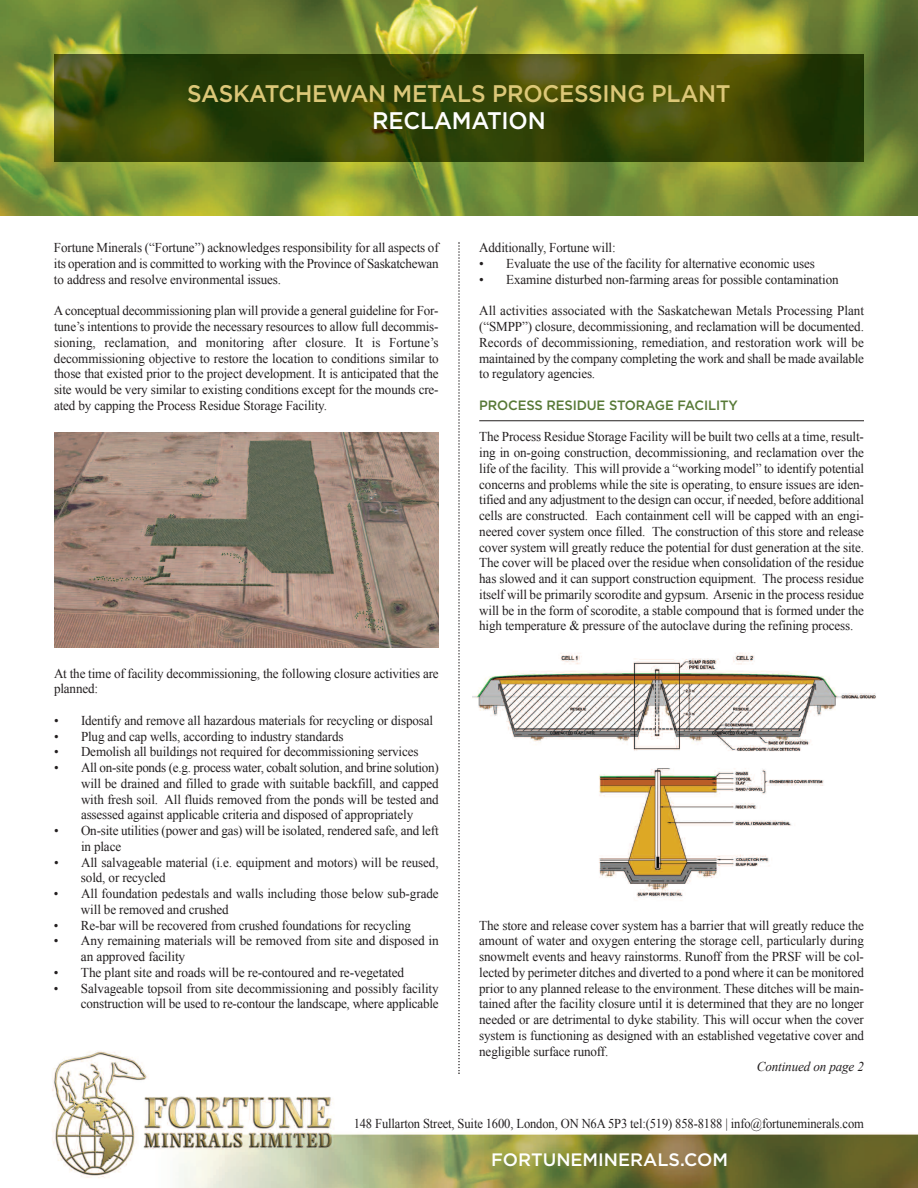
<style>
.page{position:relative;width:918px;height:1188px;background:#fff}
.page>*{position:absolute;margin:0;border:0;box-sizing:border-box;transform-origin:0 0}
.t1{font:500 24px "Gotham";letter-spacing:-.01em;color:#dcc778;scale:.95 1}
.t2{font:500 24px "Gotham";letter-spacing:-.01em;color:#fff;scale:.95 1}
.t3{font:500 18px "Gotham";color:#fff}
.t4{font:13.5px/15.8px "Times New Roman";letter-spacing:-.01em;color:#231f20;text-align:justify}
.t5{font:13.5px "Times New Roman";letter-spacing:-.01em;color:#231f20;scale:.93 1}
.t6{font:500 13.5px "Gotham";letter-spacing:-.01em;color:#577936}
.t7{font:italic 13.5px "Times New Roman";letter-spacing:-.01em;color:#231f20}
</style>
<div class="page">
<img style="left:472px;top:653px;width:404px;height:245px">
<img style="left:52px;top:1051px;width:866px;height:137px">
<img style="left:0;top:0;width:918px;height:216px">
<img style="left:54px;top:54px;width:810px;height:108px">
<img style="left:54px;top:432px;width:385px;height:216px">
<hr style="left:479px;top:420px;width:385px;height:1px;background:#231f20">
<svg style="left:458px;top:242px;width:2px;height:832px"></svg>
<h1 class="t1" style="left:187px;top:79px;width:574px">SASKATCHEWAN METALS PROCESSING PLANT</h1>
<h1 class="t2" style="left:372px;top:106px;width:184px">RECLAMATION</h1>
<p class="t4" style="left:54px;top:240px;width:386px">Fortune Minerals (“Fortune”) acknowledges responsibility for all aspects of its operation and is committed to working with the Province of Saskatchewan to address and resolve environmental issues.</p>
<p class="t4" style="left:54px;top:303px;width:386px">Aconceptual decommissioning plan will provide a general guideline for For&shy;tune’s intentions to provide the necessary resources to allow full decommis&shy;sioning, reclamation, and monitoring after closure. It is Fortune’s decommissioning objective to restore the location to conditions similar to those that existed prior to the project development. It is anticipated that the site would be very similar to existing conditions except for the mounds cre&shy;ated by capping the Process Residue Storage Facility.</p>
<p class="t4" style="left:54px;top:665px;width:386px">At the time of facility decommissioning, the following closure activities are planned:</p>
<p class="t4" style="left:54px;top:712px;width:381px">• Identify and remove all hazardous materials for recycling or disposal</p>
<p class="t4" style="left:54px;top:728px;width:291px">• Plug and cap wells, according to industry standards</p>
<p class="t4" style="left:54px;top:744px;width:366px">• Demolish all buildings not required for decommissioning services</p>
<p class="t4" style="left:81px;top:760px;width:359px;text-indent:-27px">• All on-site ponds (e.g. process water, cobalt solution, and brine solution) will be drained and filled to grade with suitable backfill, and capped with fresh soil. All fluids removed from the ponds will be tested and assessed against applicable criteria and disposed of appropriately</p>
<p class="t4" style="left:81px;top:823px;width:359px;text-indent:-27px">• On-site utilities (power and gas) will be isolated, rendered safe, and left in place</p>
<p class="t4" style="left:81px;top:854px;width:359px;text-indent:-27px">• All salvageable material (i.e. equipment and motors) will be reused, sold, or recycled</p>
<p class="t4" style="left:81px;top:886px;width:359px;text-indent:-27px">• All foundation pedestals and walls including those below sub-grade will be removed and crushed</p>
<p class="t4" style="left:54px;top:917px;width:359px">• Re-bar will be recovered from crushed foundations for recycling</p>
<p class="t4" style="left:81px;top:933px;width:359px;text-indent:-27px">• Any remaining materials will be removed from site and disposed in an approved facility</p>
<p class="t4" style="left:54px;top:964px;width:352px">• The plant site and roads will be re-contoured and re-vegetated</p>
<p class="t4" style="left:54px;top:980px;width:386px;text-align:right">• Salvageable topsoil from site decommissioning and possibly facility construction will be used to re-contour the landscape, where applicable</p>
<p class="t4" style="left:479px;top:240px;width:138px">Additionally, Fortune will:</p>
<p class="t4" style="left:479px;top:256px;width:337px">• Evaluate the use of the facility for alternative economic uses</p>
<p class="t4" style="left:479px;top:271px;width:361px">• Examine disturbed non-farming areas for possible contamination</p>
<p class="t4" style="left:479px;top:303px;width:386px">All activities associated with the Saskatchewan Metals Processing Plant (“SMPP”) closure, decommissioning, and reclamation will be documented.<br>Records of decommissioning, remediation, and restoration work will be maintained by the company completing the work and shall be made available to regulatory agencies.</p>
<p class="t6" style="left:479px;top:397px;width:260px">PROCESS RESIDUE STORAGE FACILITY</p>
<p class="t4" style="left:479px;top:429px;width:386px">The Process Residue Storage Facility will be built two cells at a time, result&shy;ing in on-going construction, decommissioning, and reclamation over the life of the facility. This will provide a “working model” to identify potential concerns and problems while the site is operating, to ensure issues are iden&shy;tified and any adjustment to the design can occur, if needed, before additional cells are constructed. Each containment cell will be capped with an engi&shy;neered cover system once filled. The construction of this store and release cover system will greatly reduce the potential for dust generation at the site.<br>The cover will be placed over the residue when consolidation of the residue has slowed and it can support construction equipment. The process residue itself will be primarily scorodite and gypsum. Arsenic in the process residue will be in the form of scorodite, a stable compound that is formed under the high temperature &amp; pressure of the autoclave during the refining process.</p>
<p class="t4" style="left:479px;top:917px;width:386px">The store and release cover system has a barrier that will greatly reduce the amount of water and oxygen entering the storage cell, particularly during snowmelt events and heavy rainstorms. Runoff from the PRSF will be col&shy;lected by perimeter ditches and diverted to a pond where it can be monitored prior to any planned release to the environment. These ditches will be main&shy;tained after the facility closure until it is determined that they are no longer needed or are detrimental to dyke stability. This will occur when the cover system is functioning as designed with an established vegetative cover and negligible surface runoff.</p>
<p class="t7" style="left:757px;top:1059px;width:109px">Continued on page 2</p>
<p class="t5" style="left:354px;top:1116px;width:550px">148 Fullarton Street, Suite 1600, London, ON N6A 5P3 tel:(519) 858-8188 | info@fortuneminerals.com</p>
<h2 class="t3" style="left:491px;top:1150px;width:238px">FORTUNEMINERALS.COM</h2>
</div>
